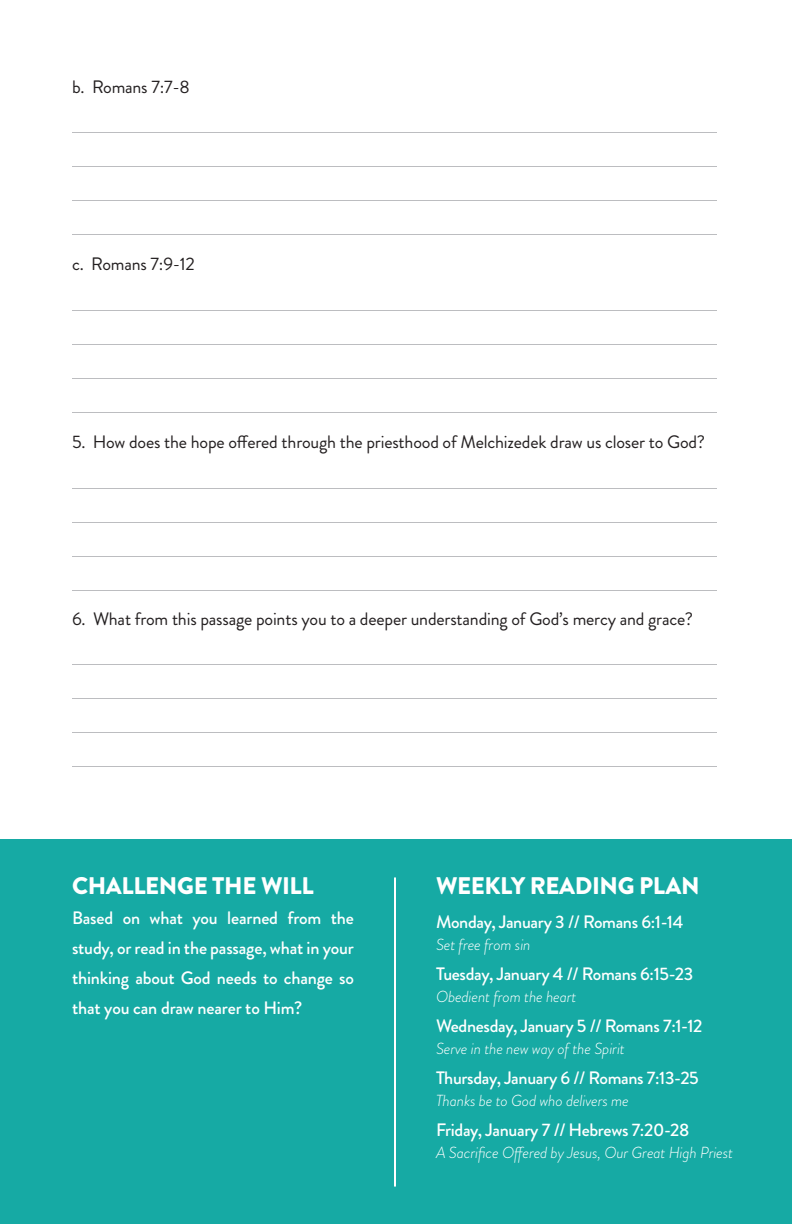
<style>
.page{position:relative;width:792px;height:1224px;background:#fff}
.page>*{position:absolute;margin:0;border:0;box-sizing:border-box;transform-origin:0 0}
.t1{font:900 24px "Brandon Grotesque";letter-spacing:-.015em;color:#fff}
.t2{font:500 18px/30px "Brandon Grotesque";letter-spacing:-.02em;color:#fff;text-align:justify}
.t3{font:18px "Brandon Grotesque";letter-spacing:-.01em;color:#231f20}
.t4{font:italic 300 16px "Brandon Grotesque";letter-spacing:-.01em;color:#fff}
</style>
<div class="page">
<div style="left:0;top:840px;width:792px;height:384px;background:#16aaa4"></div>
<hr style="left:394px;top:877px;width:2px;height:310px;background:#fff">
<hr style="left:72px;top:132px;width:644px;height:1px;background:#bcbdc0">
<hr style="left:72px;top:166px;width:644px;height:1px;background:#bcbdc0">
<hr style="left:72px;top:200px;width:644px;height:1px;background:#bcbdc0">
<hr style="left:72px;top:234px;width:644px;height:1px;background:#bcbdc0">
<hr style="left:72px;top:310px;width:644px;height:1px;background:#bcbdc0">
<hr style="left:72px;top:344px;width:644px;height:1px;background:#bcbdc0">
<hr style="left:72px;top:378px;width:644px;height:1px;background:#bcbdc0">
<hr style="left:72px;top:412px;width:644px;height:1px;background:#bcbdc0">
<hr style="left:72px;top:488px;width:644px;height:1px;background:#bcbdc0">
<hr style="left:72px;top:522px;width:644px;height:1px;background:#bcbdc0">
<hr style="left:72px;top:556px;width:644px;height:1px;background:#bcbdc0">
<hr style="left:72px;top:590px;width:644px;height:1px;background:#bcbdc0">
<hr style="left:72px;top:664px;width:644px;height:1px;background:#bcbdc0">
<hr style="left:72px;top:698px;width:644px;height:1px;background:#bcbdc0">
<hr style="left:72px;top:732px;width:644px;height:1px;background:#bcbdc0">
<hr style="left:72px;top:766px;width:644px;height:1px;background:#bcbdc0">
<p class="t3" style="left:72px;top:74px;width:119px">b. Romans 7:7-8</p>
<p class="t3" style="left:72px;top:252px;width:124px">c. Romans 7:9-12</p>
<p class="t3" style="left:72px;top:429px;width:635px">5. How does the hope offered through the priesthood of Melchizedek draw us closer to God?</p>
<p class="t3" style="left:72px;top:607px;width:623px">6. What from this passage points you to a deeper understanding of God’s mercy and grace?</p>
<p class="t1" style="left:72px;top:869px;width:243px">CHALLENGE THE WILL</p>
<p class="t2" style="left:72px;top:903px;width:284px">Based on what you learned from the study, or read in the passage, what in your thinking about God needs to change so that you can draw nearer to Him?</p>
<p class="t1" style="left:436px;top:869px;width:265px">WEEKLY READING PLAN</p>
<p class="t2" style="left:436px;top:907px;width:249px">Monday, January 3 // Romans 6:1-14</p>
<p class="t4" style="left:436px;top:934px;width:96px">Set free from sin</p>
<p class="t2" style="left:436px;top:959px;width:259px">Tuesday, January 4 // Romans 6:15-23</p>
<p class="t4" style="left:436px;top:986px;width:142px">Obedient from the heart</p>
<p class="t2" style="left:436px;top:1011px;width:268px">Wednesday, January 5 // Romans 7:1-12</p>
<p class="t4" style="left:436px;top:1038px;width:190px">Serve in the new way of the Spirit</p>
<p class="t2" style="left:436px;top:1063px;width:264px">Thursday, January 6 // Romans 7:13-25</p>
<p class="t4" style="left:436px;top:1090px;width:194px">Thanks be to God who delivers me</p>
<p class="t2" style="left:436px;top:1115px;width:255px">Friday, January 7 // Hebrews 7:20-28</p>
<p class="t4" style="left:436px;top:1142px;width:299px">A Sacrifice Offered by Jesus, Our Great High Priest</p>
</div>
